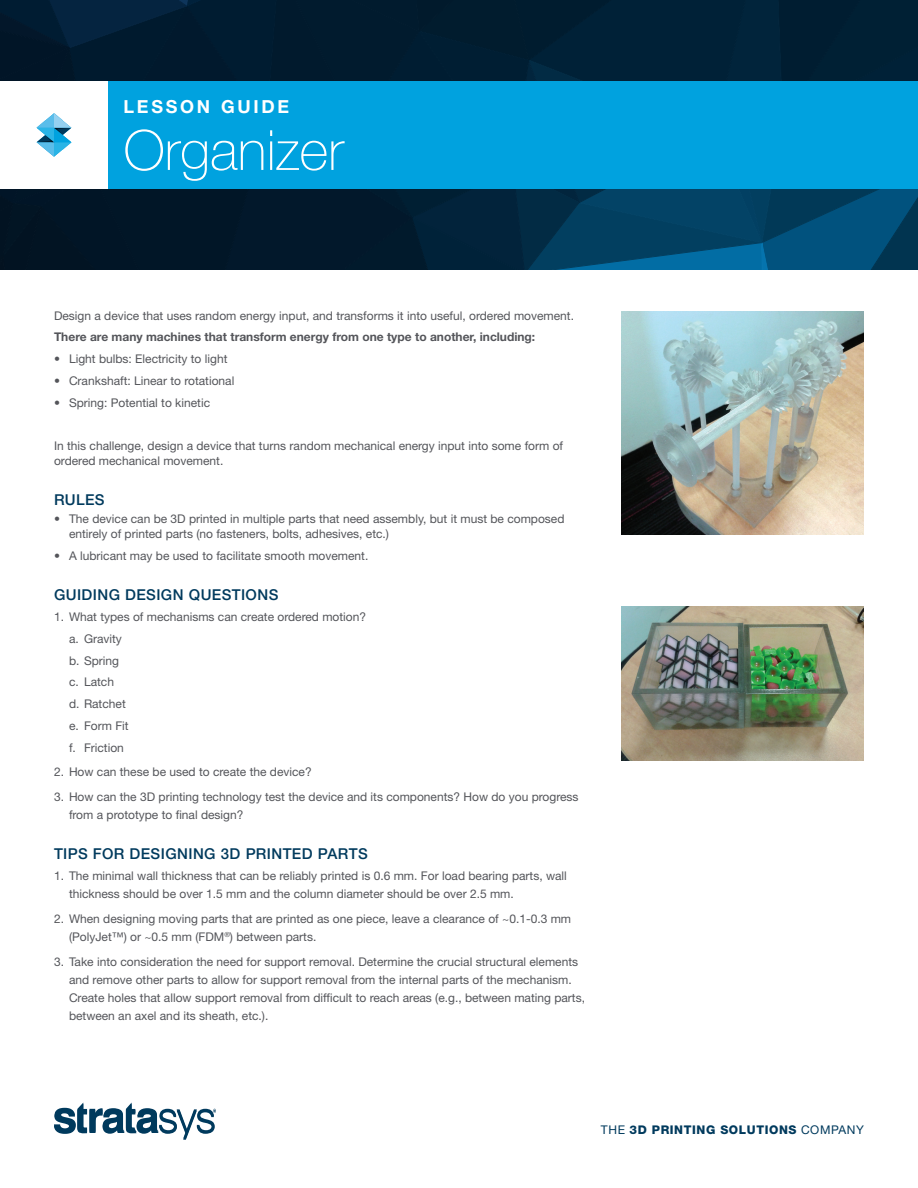
<style>
.page{position:relative;width:918px;height:1188px;background:#fff}
.page>*{position:absolute;margin:0;border:0;box-sizing:border-box;transform-origin:0 0}
.Document_Headline__R{font:100 55.5px "Helvetica Neue LT Std";color:#fff}
.Document_SubHead__Re{font:700 18px "Helvetica Neue LT Std";letter-spacing:.15em;color:#fff}
.Paragraph_Header{font:500 15px "Helvetica Neue LT Std";letter-spacing:.025em;color:#003a5d}
.CONT_-_Manual_List_L{font:12px/18px "Helvetica Neue LT Std";color:#54555a}
.BODY{font:12px/15px "Helvetica Neue LT Std";color:#54555a}
.BODY-2{font:700 12px "Helvetica Neue LT Std";color:#54555a}
.CONT_-_Manual_LVL2{font:12px "Helvetica Neue LT Std";color:#54555a}
.t1{font:800 12px "Helvetica Neue LT Std";letter-spacing:.05em;color:#003a5d}
.s1{font-weight:400}
</style>
<div class="page">
<svg style="left:0;top:0;width:918px;height:270px;background:#0b5a7e"></svg>
<svg style="left:54px;top:1103px;width:162px;height:37px"></svg>
<img style="left:621px;top:606px;width:243px;height:154px">
<img style="left:621px;top:311px;width:243px;height:224px">
<p class="Document_SubHead__Re" style="left:124px;top:95px;width:167px">LESSON GUIDE</p>
<p class="Document_Headline__R" style="left:124px;top:118px;width:222px">Organizer</p>
<p class="BODY" style="left:54px;top:308px;width:522px">Design a device that uses random energy input, and transforms it into useful, ordered movement.</p>
<p class="BODY-2" style="left:54px;top:330px;width:483px">There are many machines that transform energy from one type to another, including:</p>
<p class="CONT_-_Manual_List_L" style="left:54px;top:350px;width:175px">• Light bulbs: Electricity to light</p>
<p class="CONT_-_Manual_List_L" style="left:54px;top:371px;width:182px">• Crankshaft: Linear to rotational</p>
<p class="CONT_-_Manual_List_L" style="left:54px;top:393px;width:158px">• Spring: Potential to kinetic</p>
<p class="BODY" style="left:54px;top:438px;width:511px">In this challenge, design a device that turns random mechanical energy input into some form of ordered mechanical movement.</p>
<p class="Paragraph_Header" style="left:54px;top:491px;width:52px">RULES</p>
<p class="CONT_-_Manual_List_L" style="left:69px;top:511px;width:497px;line-height:15px;text-indent:-15px">• The device can be 3D printed in multiple parts that need assembly, but it must be composed entirely of printed parts (no fasteners, bolts, adhesives, etc.)</p>
<p class="CONT_-_Manual_List_L" style="left:54px;top:547px;width:316px">• A lubricant may be used to facilitate smooth movement.</p>
<p class="Paragraph_Header" style="left:54px;top:585px;width:226px">GUIDING DESIGN QUESTIONS</p>
<p class="CONT_-_Manual_List_L" style="left:54px;top:608px;width:314px">1. What types of mechanisms can create ordered motion?</p>
<p class="CONT_-_Manual_LVL2" style="left:69px;top:631px;width:54px">a. Gravity</p>
<p class="CONT_-_Manual_LVL2" style="left:69px;top:653px;width:52px">b. Spring</p>
<p class="CONT_-_Manual_LVL2" style="left:69px;top:675px;width:47px">c. Latch</p>
<p class="CONT_-_Manual_LVL2" style="left:69px;top:697px;width:58px">d. Ratchet</p>
<p class="CONT_-_Manual_LVL2" style="left:69px;top:718px;width:61px">e. Form Fit</p>
<p class="CONT_-_Manual_LVL2" style="left:69px;top:740px;width:56px">f. Friction</p>
<p class="CONT_-_Manual_List_L" style="left:54px;top:763px;width:259px">2. How can these be used to create the device?</p>
<p class="CONT_-_Manual_List_L" style="left:69px;top:788px;width:511px;text-indent:-15px">3. How can the 3D printing technology test the device and its components? How do you progress from a prototype to final design?</p>
<p class="Paragraph_Header" style="left:54px;top:845px;width:315px">TIPS FOR DESIGNING 3D PRINTED PARTS</p>
<p class="CONT_-_Manual_List_L" style="left:69px;top:867px;width:499px;text-indent:-15px">1. The minimal wall thickness that can be reliably printed is 0.6 mm. For load bearing parts, wall thickness should be over 1.5 mm and the column diameter should be over 2.5 mm.</p>
<p class="CONT_-_Manual_List_L" style="left:69px;top:910px;width:504px;text-indent:-15px">2. When designing moving parts that are printed as one piece, leave a clearance of ~0.1-0.3 mm (PolyJet™) or ~0.5 mm (FDM<sup>®</sup>) between parts.</p>
<p class="CONT_-_Manual_List_L" style="left:69px;top:952px;width:518px;text-indent:-15px">3. Take into consideration the need for support removal. Determine the crucial structural elements and remove other parts to allow for support removal from the internal parts of the mechanism.<br>Create holes that allow support removal from difficult to reach areas (e.g., between mating parts, between an axel and its sheath, etc.).</p>
<p class="t1" style="left:601px;top:1123px;width:265px"><span class="s1">THE</span> 3D PRINTING SOLUTIONS <span class="s1">COMPANY</span></p>
</div>
